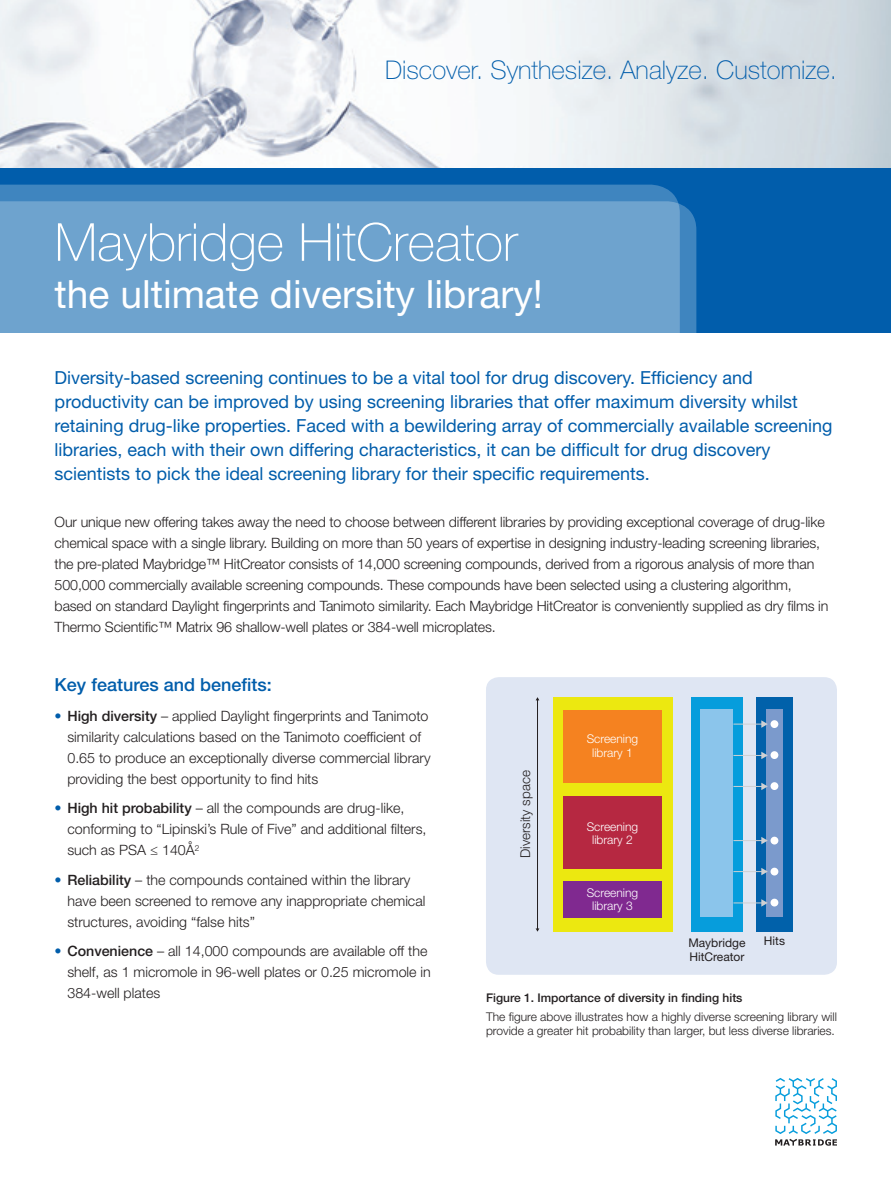
<style>
.page{position:relative;width:891px;height:1188px;background:#fff}
.page>*{position:absolute;margin:0;border:0;box-sizing:border-box;transform-origin:0 0}
.t1{font:100 52.5px "Helvetica Neue LT Std";color:#fff}
.t2{font:39px "Helvetica Neue LT Std";color:#fff}
.t3{font:100 25.8px "Helvetica Neue LT Std";color:#015dab}
.t4{font:18px/24px "Helvetica Neue LT Std";color:#015dab}
.t5{font:500 18px "Helvetica Neue LT Std";color:#015dab}
.t6{font:300 14.25px/21px "Helvetica Neue LT Std";letter-spacing:-.01em;color:#231f20}
.t7{font:300 13.5px "Helvetica Neue LT Std";color:#231f20}
.t8{font:300 12px/14.4px "Helvetica Neue LT Std";color:#231f20}
.t9{font:300 12px/13.5px "Helvetica Neue LT Std";color:#fff;text-align:center}
.t10{font:500 12px "Helvetica Neue LT Std";color:#231f20}
.t11{font:12px/14.4px "Helvetica Neue LT Std";color:#231f20}
.s1{font-weight:500;color:#015dab}
.s2{font-weight:500}
.s3{color:#015dab}
</style>
<div class="page">
<img style="left:0;top:0;width:891px;height:168px">
<div style="left:0;top:168px;width:891px;height:165px;background:#015dab"></div>
<div style="left:0;top:185px;width:678px;height:16px;background:#3f85bf"></div>
<div style="left:0;top:201px;width:696px;height:132px;background:#6ea3ce"></div>
<div style="left:486px;top:677px;width:351px;height:298px;background:#dfe6f3;border-radius:13px"></div>
<div style="left:553px;top:697px;width:119px;height:235px;background:#ece810"></div>
<div style="left:563px;top:710px;width:99px;height:72px;background:#f58220"></div>
<div style="left:563px;top:796px;width:99px;height:72px;background:#b62841"></div>
<div style="left:563px;top:881px;width:99px;height:37px;background:#802990"></div>
<hr style="left:537px;top:700px;width:1px;height:229px;background:#231f20">
<div style="left:691px;top:697px;width:52px;height:235px;background:#069ddc"></div>
<div style="left:700px;top:710px;width:33px;height:207px;background:#8bc5eb"></div>
<div style="left:756px;top:697px;width:37px;height:235px;background:#0161aa"></div>
<div style="left:766px;top:710px;width:16px;height:207px;background:#7b9acc"></div>
<svg style="left:733px;top:720px;width:35px;height:8px"></svg>
<svg style="left:733px;top:752px;width:35px;height:7px"></svg>
<svg style="left:733px;top:783px;width:35px;height:7px"></svg>
<svg style="left:733px;top:837px;width:35px;height:7px"></svg>
<svg style="left:733px;top:868px;width:35px;height:7px"></svg>
<svg style="left:733px;top:899px;width:35px;height:8px"></svg>
<div style="left:771px;top:837px;width:7px;height:8px;background:#fff;border-radius:50%"></div>
<div style="left:771px;top:868px;width:7px;height:8px;background:#fff;border-radius:50%"></div>
<div style="left:771px;top:899px;width:7px;height:8px;background:#fff;border-radius:50%"></div>
<div style="left:771px;top:720px;width:7px;height:8px;background:#fff;border-radius:50%"></div>
<div style="left:771px;top:751px;width:7px;height:8px;background:#fff;border-radius:50%"></div>
<div style="left:771px;top:782px;width:7px;height:8px;background:#fff;border-radius:50%"></div>
<svg style="left:775px;top:1078px;width:62px;height:68px"></svg>
<h3 class="t3" style="left:385px;top:55px;width:453px">Discover. Synthesize. Analyze. Customize.</h3>
<h1 class="t1" style="left:55px;top:212px;width:464px">Maybridge HitCreator</h1>
<h2 class="t2" style="left:55px;top:270px;width:490px">the ultimate diversity library!</h2>
<p class="t4" style="left:55px;top:365px;width:779px">Diversity-based screening continues to be a vital tool for drug discovery. Efficiency and productivity can be improved by using screening libraries that offer maximum diversity whilst retaining drug-like properties. Faced with a bewildering array of commercially available screening libraries, each with their own differing characteristics, it can be difficult for drug discovery scientists to pick the ideal screening library for their specific requirements.</p>
<p class="t6" style="left:55px;top:511px;width:775px">Our unique new offering takes away the need to choose between different libraries by providing exceptional coverage of drug-like chemical space with a single library. Building on more than 50 years of expertise in designing industry-leading screening libraries, the pre-plated Maybridge™ HitCreator consists of 14,000 screening compounds, derived from a rigorous analysis of more than 500,000 commercially available screening compounds. These compounds have been selected using a clustering algorithm, based on standard Daylight fingerprints and Tanimoto similarity. Each Maybridge HitCreator is conveniently supplied as dry films in Thermo Scientific™ Matrix 96 shallow-well plates or 384-well microplates.</p>
<p class="t5" style="left:55px;top:674px;width:219px">Key features and benefits:</p>
<p class="t6" style="left:67px;top:705px;width:365px;text-indent:-13px"><span class="s1">•</span> <span class="s2">High diversity</span> – applied Daylight fingerprints and Tanimoto similarity calculations based on the Tanimoto coefficient of 0.65 to produce an exceptionally diverse commercial library providing the best opportunity to find hits</p>
<p class="t6" style="left:67px;top:798px;width:361px;text-indent:-13px"><span class="s3">•</span> <span class="s2">High hit probability</span> – all the compounds are drug-like, conforming to “Lipinski’s Rule of Five” and additional filters, such as PSA ≤ 140Å<sup>2</sup></p>
<p class="t6" style="left:67px;top:869px;width:359px;text-indent:-13px"><span class="s3">•</span> <span class="s2">Reliability</span> – the compounds contained within the library have been screened to remove any inappropriate chemical structures, avoiding “false hits”</p>
<p class="t6" style="left:67px;top:941px;width:365px;text-indent:-13px"><span class="s3">•</span> <span class="s2">Convenience</span> – all 14,000 compounds are available off the shelf, as 1 micromole in 96-well plates or 0.25 micromole in<br>384-well plates</p>
<p class="t7" style="left:517px;top:858px;width:89px;rotate:-90deg">Diversity space</p>
<p class="t9" style="left:587px;top:732px;width:53px">Screening library 1</p>
<p class="t9" style="left:587px;top:819px;width:53px">Screening library 2</p>
<p class="t9" style="left:587px;top:886px;width:53px">Screening library 3</p>
<p class="t11" style="left:688px;top:935px;width:59px">Maybridge<br>HitCreator</p>
<p class="t11" style="left:764px;top:933px;width:23px">Hits</p>
<p class="t10" style="left:486px;top:991px;width:258px">Figure 1. Importance of diversity in finding hits</p>
<p class="t8" style="left:486px;top:1009px;width:352px">The figure above illustrates how a highly diverse screening library will provide a greater hit probability than larger, but less diverse libraries.</p>
</div>
